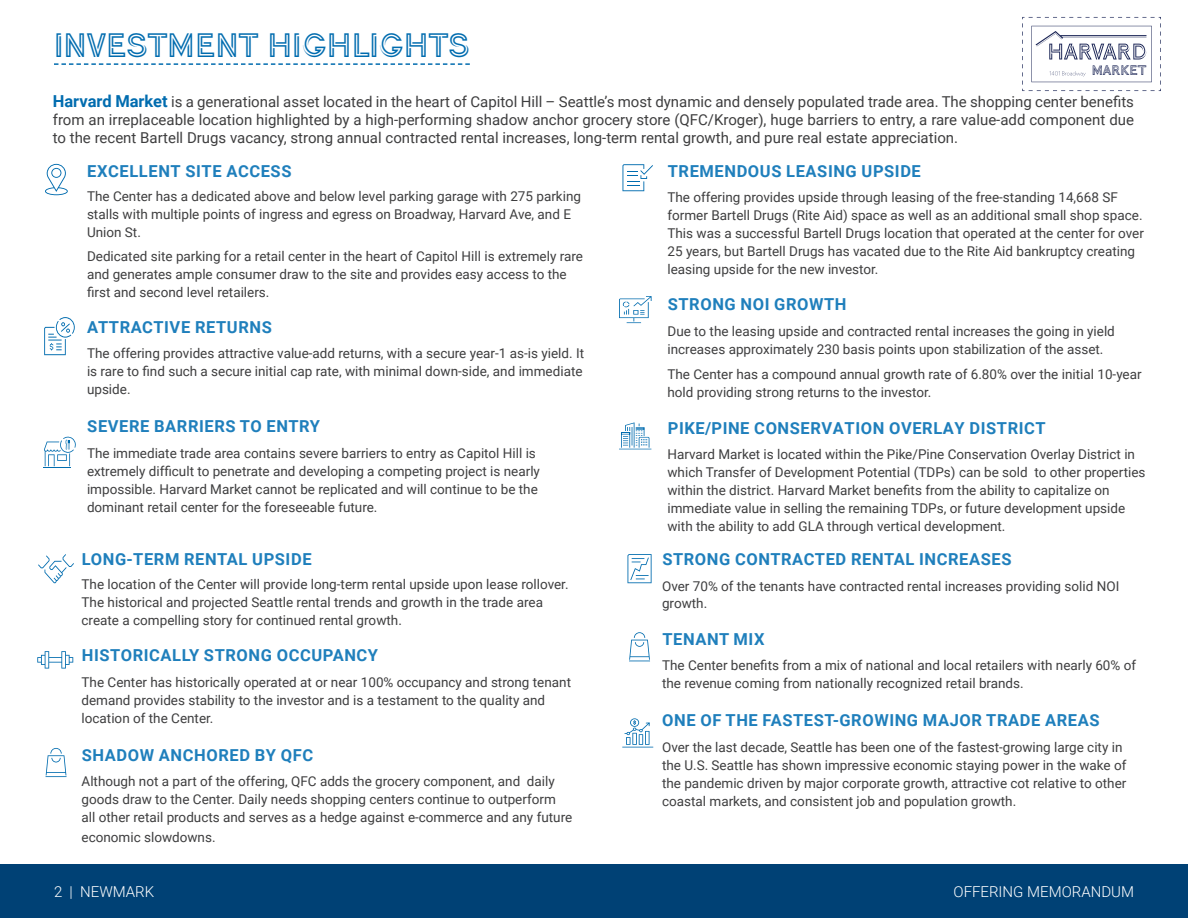
<style>
.page{position:relative;width:1188px;height:918px;background:#fff}
.page>*{position:absolute;margin:0;border:0;box-sizing:border-box;transform-origin:0 0}
.t1{font:36px "Continuo";color:#006caf}
.Body_Paragraph{font:700 16.5px "Roboto";letter-spacing:.035em;color:#1f7fbc}
.Body_Paragraph-2{font:15px/18px "Roboto";color:#3e3e3f;text-align:justify}
.t2{font:300 15px "Roboto";color:#fff}
.t3{font:14.55px "Continuo";color:#1c2656}
.Body_Paragraph-3{font:13.5px/18px "Roboto";color:#3e3e3f}
.s1{font-weight:700;font-size:16.5px;color:#006caf}
</style>
<div class="page">
<svg style="left:1022px;top:17px;width:139px;height:74px"></svg>
<svg style="left:54px;top:63px;width:416px;height:2px"></svg>
<svg style="left:619px;top:296px;width:33px;height:27px"></svg>
<svg style="left:622px;top:164px;width:31px;height:27px"></svg>
<svg style="left:619px;top:422px;width:32px;height:27px"></svg>
<svg style="left:44px;top:317px;width:31px;height:38px"></svg>
<svg style="left:45px;top:164px;width:23px;height:31px"></svg>
<svg style="left:43px;top:436px;width:33px;height:32px"></svg>
<svg style="left:38px;top:554px;width:36px;height:29px"></svg>
<svg style="left:37px;top:651px;width:36px;height:18px"></svg>
<svg style="left:622px;top:718px;width:31px;height:30px"></svg>
<svg style="left:628px;top:554px;width:24px;height:29px"></svg>
<svg style="left:629px;top:632px;width:21px;height:29px"></svg>
<svg style="left:46px;top:748px;width:21px;height:29px"></svg>
<div style="left:0;top:864px;width:1188px;height:54px;background:#004175"></div>
<p class="t1" style="left:54px;top:27px;width:417px">INVESTMENT HIGHLIGHTS</p>
<p class="t3" style="left:1092px;top:63px;width:56px">MARKET</p>
<p class="Body_Paragraph-2" style="left:53px;top:92px;width:1083px"><span class="s1">Harvard Market</span> is a generational asset located in the heart of Capitol Hill – Seattle’s most dynamic and densely populated trade area. The shopping center benefits from an irreplaceable location highlighted by a high-performing shadow anchor grocery store (QFC/Kroger), huge barriers to entry, a rare value-add component due to the recent Bartell Drugs vacancy, strong annual contracted rental increases, long-term rental growth, and pure real estate appreciation.</p>
<p class="Body_Paragraph" style="left:87px;top:159px;width:206px">EXCELLENT SITE ACCESS</p>
<p class="Body_Paragraph-3" style="left:87px;top:186px;width:496px">The Center has a dedicated above and below level parking garage with 275 parking stalls with multiple points of ingress and egress on Broadway, Harvard Ave, and E<br>Union St.</p>
<p class="Body_Paragraph-3" style="left:87px;top:246px;width:498px">Dedicated site parking for a retail center in the heart of Capitol Hill is extremely rare and generates ample consumer draw to the site and provides easy access to the first and second level retailers.</p>
<p class="Body_Paragraph" style="left:87px;top:315px;width:186px">ATTRACTIVE RETURNS</p>
<p class="Body_Paragraph-3" style="left:87px;top:344px;width:499px;text-align:justify">The offering provides attractive value-add returns, with a secure year-1 as-is yield. It is rare to find such a secure initial cap rate, with minimal down-side, and immediate upside.</p>
<p class="Body_Paragraph" style="left:87px;top:415px;width:234px">SEVERE BARRIERS TO ENTRY</p>
<p class="Body_Paragraph-3" style="left:87px;top:443px;width:455px">The immediate trade area contains severe barriers to entry as Capitol Hill is extremely difficult to penetrate and developing a competing project is nearly impossible. Harvard Market cannot be replicated and will continue to be the dominant retail center for the foreseeable future.</p>
<p class="Body_Paragraph" style="left:82px;top:548px;width:231px">LONG-TERM RENTAL UPSIDE</p>
<p class="Body_Paragraph-3" style="left:82px;top:575px;width:489px">The location of the Center will provide long-term rental upside upon lease rollover.<br>The historical and projected Seattle rental trends and growth in the trade area create a compelling story for continued rental growth.</p>
<p class="Body_Paragraph" style="left:82px;top:644px;width:298px">HISTORICALLY STRONG OCCUPANCY</p>
<p class="Body_Paragraph-3" style="left:82px;top:673px;width:491px">The Center has historically operated at or near 100% occupancy and strong tenant demand provides stability to the investor and is a testament to the quality and location of the Center.</p>
<p class="Body_Paragraph" style="left:82px;top:743px;width:233px">SHADOW ANCHORED BY QFC</p>
<p class="Body_Paragraph-3" style="left:82px;top:772px;width:492px">Although not a part of the offering, QFC adds the grocery component, and daily goods draw to the Center. Daily needs shopping centers continue to outperform all other retail products and serves as a hedge against e-commerce and any future</p>
<p class="Body_Paragraph-3" style="left:82px;top:828px;width:136px">economic slowdowns.</p>
<p class="Body_Paragraph" style="left:668px;top:159px;width:255px">TREMENDOUS LEASING UPSIDE</p>
<p class="Body_Paragraph-3" style="left:668px;top:188px;width:478px">The offering provides upside through leasing of the free-standing 14,668 SF former Bartell Drugs (Rite Aid) space as well as an additional small shop space.<br>This was a successful Bartell Drugs location that operated at the center for over 25 years, but Bartell Drugs has vacated due to the Rite Aid bankruptcy creating leasing upside for the new investor.</p>
<p class="Body_Paragraph" style="left:668px;top:293px;width:180px">STRONG NOI GROWTH</p>
<p class="Body_Paragraph-3" style="left:668px;top:322px;width:449px">Due to the leasing upside and contracted rental increases the going in yield increases approximately 230 basis points upon stabilization of the asset.</p>
<p class="Body_Paragraph-3" style="left:668px;top:365px;width:476px">The Center has a compound annual growth rate of 6.80% over the initial 10-year hold providing strong returns to the investor.</p>
<p class="Body_Paragraph" style="left:668px;top:416px;width:380px">PIKE/PINE CONSERVATION OVERLAY DISTRICT</p>
<p class="Body_Paragraph-3" style="left:668px;top:445px;width:480px">Harvard Market is located within the Pike/Pine Conservation Overlay District in which Transfer of Development Potential (TDPs) can be sold to other properties within the district. Harvard Market benefits from the ability to capitalize on immediate value in selling the remaining TDPs, or future development upside with the ability to add GLA through vertical development.</p>
<p class="Body_Paragraph" style="left:662px;top:548px;width:351px">STRONG CONTRACTED RENTAL INCREASES</p>
<p class="Body_Paragraph-3" style="left:662px;top:576px;width:459px">Over 70% of the tenants have contracted rental increases providing solid NOI growth.</p>
<p class="Body_Paragraph" style="left:662px;top:627px;width:104px">TENANT MIX</p>
<p class="Body_Paragraph-3" style="left:662px;top:656px;width:476px">The Center benefits from a mix of national and local retailers with nearly 60% of the revenue coming from nationally recognized retail brands.</p>
<p class="Body_Paragraph" style="left:662px;top:709px;width:439px">ONE OF THE FASTEST-GROWING MAJOR TRADE AREAS</p>
<p class="Body_Paragraph-3" style="left:662px;top:737px;width:466px">Over the last decade, Seattle has been one of the fastest-growing large city in the U.S. Seattle has shown impressive economic staying power in the wake of the pandemic driven by major corporate growth, attractive cot relative to other coastal markets, and consistent job and population growth.</p>
<p class="t2" style="left:54px;top:881px;width:102px">2 | NEWMARK</p>
<p class="t2" style="left:954px;top:881px;width:182px">OFFERING MEMORANDUM</p>
</div>
